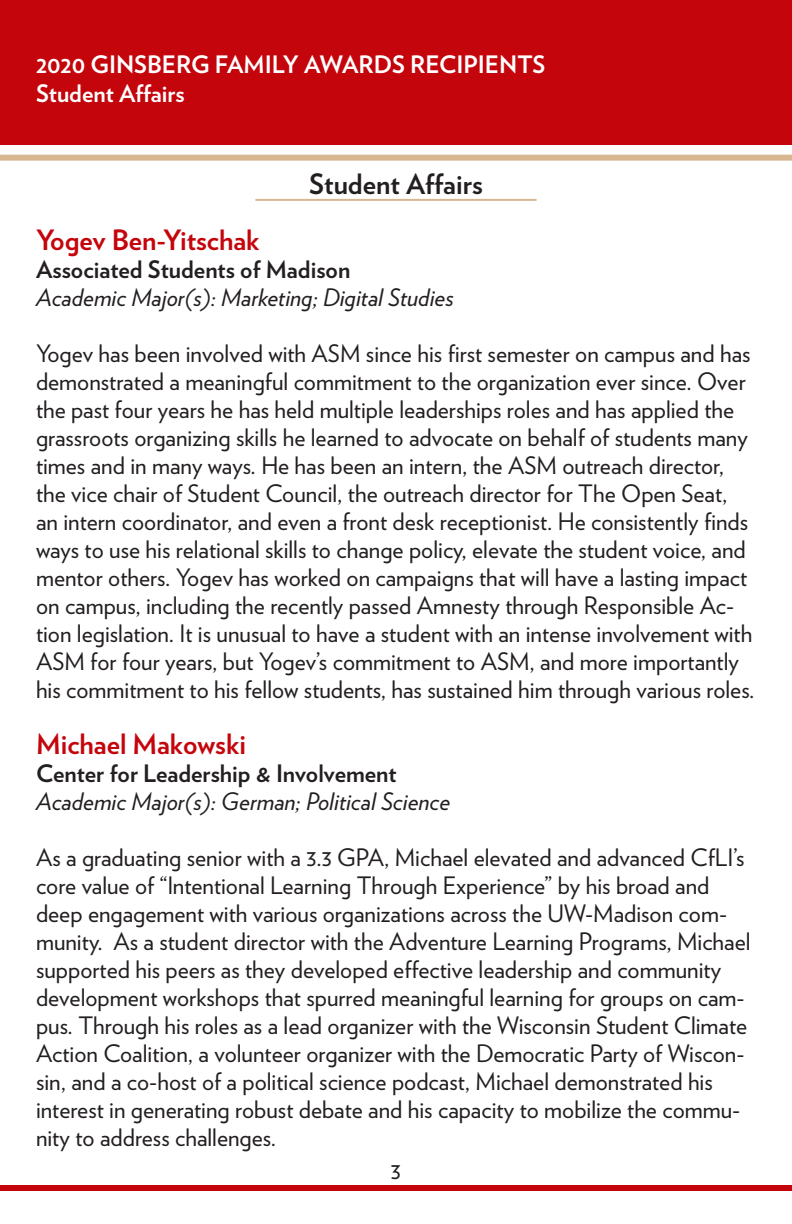
<style>
.page{position:relative;width:792px;height:1224px;background:#fff}
.page>*{position:absolute;margin:0;border:0;box-sizing:border-box;transform-origin:0 0}
.t1{font:700 28px "Verlag";color:#c5050c}
.t2{font:700 28px "Verlag";color:#231f20}
.t3{font:24px/28px "Verlag";color:#231f20}
.t4{font:italic 24px "Verlag";color:#231f20}
.t5{font:700 24px "Verlag";color:#231f20}
.t6{font:700 24px "Verlag";color:#fff}
</style>
<div class="page">
<div style="left:36px;top:0;width:756px;height:145px;background:#c5050c"></div>
<div style="left:0;top:155px;width:792px;height:6px;background:#d8b68f"></div>
<div style="left:0;top:1185px;width:792px;height:6px;background:#c5050c"></div>
<hr style="left:255px;top:199px;width:282px;height:2px;background:#d8b68f">
<div style="left:0;top:0;width:36px;height:145px;background:#c5050c"></div>
<p class="t6" style="left:36px;top:46px;width:511px">2020 GINSBERG FAMILY AWARDS RECIPIENTS</p>
<p class="t6" style="left:36px;top:74px;width:150px">Student Affairs</p>
<p class="t2" style="left:309px;top:161px;width:175px">Student Affairs</p>
<p class="t1" style="left:36px;top:217px;width:225px">Yogev Ben-Yitschak</p>
<p class="t5" style="left:36px;top:250px;width:316px">Associated Students of Madison</p>
<p class="t4" style="left:36px;top:278px;width:419px">Academic Major(s): Marketing; Digital Studies</p>
<p class="t3" style="left:36px;top:338px;width:720px">Yogev has been involved with ASM since his first semester on campus and has demonstrated a meaningful commitment to the organization ever since. Over the past four years he has held multiple leaderships roles and has applied the grassroots organizing skills he learned to advocate on behalf of students many times and in many ways. He has been an intern, the ASM outreach director, the vice chair of Student Council, the outreach director for The Open Seat, an intern coordinator, and even a front desk receptionist. He consistently finds ways to use his relational skills to change policy, elevate the student voice, and mentor others. Yogev has worked on campaigns that will have a lasting impact on campus, including the recently passed Amnesty through Responsible Ac&shy;tion legislation. It is unusual to have a student with an intense involvement with ASM for four years, but Yogev’s commitment to ASM, and more importantly his commitment to his fellow students, has sustained him through various roles.</p>
<p class="t1" style="left:36px;top:721px;width:212px">Michael Makowski</p>
<p class="t5" style="left:36px;top:754px;width:362px">Center for Leadership &amp; Involvement</p>
<p class="t4" style="left:36px;top:782px;width:416px">Academic Major(s): German; Political Science</p>
<p class="t3" style="left:36px;top:842px;width:716px">As a graduating senior with a 3.3 GPA, Michael elevated and advanced CfLI’s core value of “Intentional Learning Through Experience” by his broad and deep engagement with various organizations across the UW-Madison com&shy;munity. As a student director with the Adventure Learning Programs, Michael supported his peers as they developed effective leadership and community development workshops that spurred meaningful learning for groups on cam&shy;pus. Through his roles as a lead organizer with the Wisconsin Student Climate Action Coalition, a volunteer organizer with the Democratic Party of Wiscon&shy;sin, and a co-host of a political science podcast, Michael demonstrated his interest in generating robust debate and his capacity to mobilize the commu&shy;nity to address challenges.</p>
<p class="t3" style="left:391px;top:1155px;width:12px">3</p>
</div>
